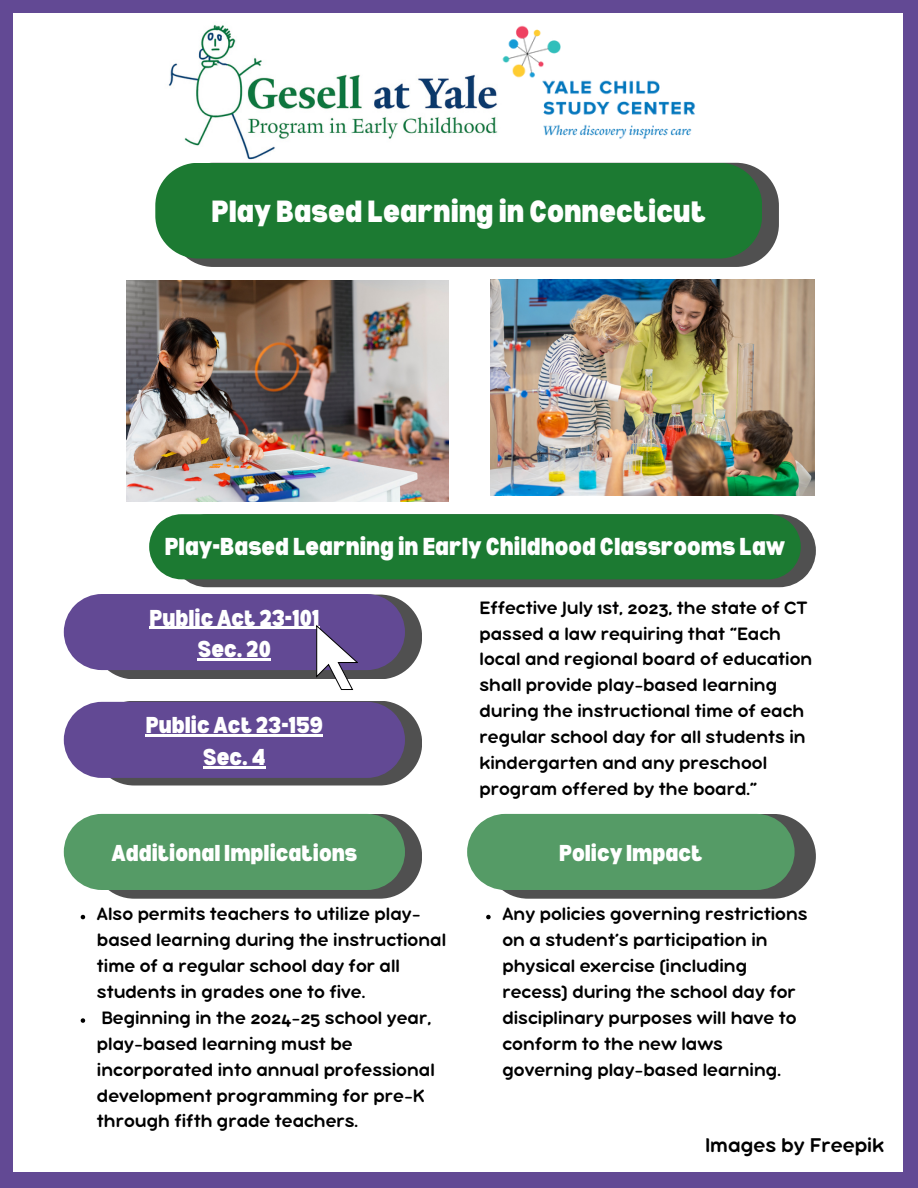
<style>
.page{position:relative;width:918px;height:1188px;background:#fff}
.page>*{position:absolute;margin:0;border:0;box-sizing:border-box;transform-origin:0 0}
.t1{font:900 semi-condensed 30px "Bernoru";color:#fff}
.t2{font:900 semi-condensed 24px "Bernoru";color:#fff}
.t3{font:900 semi-condensed 22.5px "Bernoru";color:#fff}
.t4{font:21.6px "Bubbleboddy Neue";color:#000}
.t5{font:19.5px/25.8px "Bubbleboddy Neue";color:#000}
</style>
<div class="page">
<img style="left:168px;top:25px;width:228px;height:135px">
<img style="left:396px;top:25px;width:344px;height:138px">
<svg style="left:188px;top:171px;width:591px;height:96px;background:#626262"></svg>
<div style="left:155px;top:163px;width:607px;height:96px;background:#1c7a32"></div>
<svg style="left:177px;top:521px;width:639px;height:66px;background:#5d615e"></svg>
<div style="left:149px;top:514px;width:652px;height:65px;background:#1c7a32"></div>
<div style="left:92px;top:595px;width:330px;height:84px;background:#505050;border-radius:42px"></div>
<div style="left:92px;top:701px;width:330px;height:85px;background:#505050;border-radius:42px"></div>
<div style="left:64px;top:702px;width:341px;height:76px;background:#624994"></div>
<hr style="left:146px;top:734px;width:177px;height:3px;background:#fff">
<hr style="left:203px;top:766px;width:63px;height:2px;background:#fff">
<div style="left:92px;top:814px;width:330px;height:85px;background:#505050;border-radius:42px"></div>
<div style="left:64px;top:814px;width:341px;height:76px;background:#559b66"></div>
<div style="left:486px;top:814px;width:330px;height:85px;background:#505050;border-radius:42px"></div>
<div style="left:467px;top:814px;width:328px;height:76px;background:#559b66"></div>
<svg style="left:64px;top:594px;width:341px;height:96px"></svg>
<div style="left:904px;top:0;width:14px;height:1188px;background:#624994"></div>
<div style="left:0;top:0;width:13px;height:1188px;background:#624994"></div>
<div style="left:0;top:0;width:918px;height:13px;background:#624994"></div>
<div style="left:0;top:1172px;width:918px;height:16px;background:#624994"></div>
<img style="left:491px;top:279px;width:324px;height:216px">
<img style="left:126px;top:280px;width:323px;height:222px">
<svg style="left:81px;top:915px;width:4px;height:4px"></svg>
<svg style="left:81px;top:1018px;width:4px;height:5px"></svg>
<svg style="left:486px;top:915px;width:5px;height:4px"></svg>
<p class="t1" style="left:211px;top:195px;width:496px">Play Based Learning in Connecticut</p>
<p class="t2" style="left:165px;top:532px;width:622px">Play-Based Learning in Early Childhood Classrooms Law</p>
<p class="t3" style="left:149px;top:605px;width:172px">Public Act 23-101</p>
<p class="t3" style="left:198px;top:636px;width:75px">Sec. 20</p>
<p class="t3" style="left:146px;top:712px;width:179px">Public Act 23-159</p>
<p class="t3" style="left:203px;top:744px;width:64px">Sec. 4</p>
<p class="t5" style="left:480px;top:596px;width:334px">Effective July 1st, 2023, the state of CT passed a law requiring that “Each local and regional board of education shall provide play-based learning during the instructional time of each regular school day for all students in kindergarten and any preschool program offered by the board.”</p>
<p class="t3" style="left:111px;top:840px;width:247px">Additional Implications</p>
<p class="t3" style="left:559px;top:840px;width:145px">Policy Impact</p>
<p class="t5" style="left:97px;top:903px;width:351px">Also permits teachers to utilize play&shy;based learning during the instructional time of a regular school day for all students in grades one to five.</p>
<p class="t5" style="left:97px;top:1006px;width:339px">Beginning in the 2024-25 school year, play-based learning must be incorporated into annual professional development programming for pre-K through fifth grade teachers.</p>
<p class="t5" style="left:502px;top:903px;width:307px">Any policies governing restrictions on a student’s participation in physical exercise (including recess) during the school day for disciplinary purposes will have to conform to the new laws governing play-based learning.</p>
<p class="t4" style="left:705px;top:1138px;width:181px">Images by Freepik</p>
</div>
